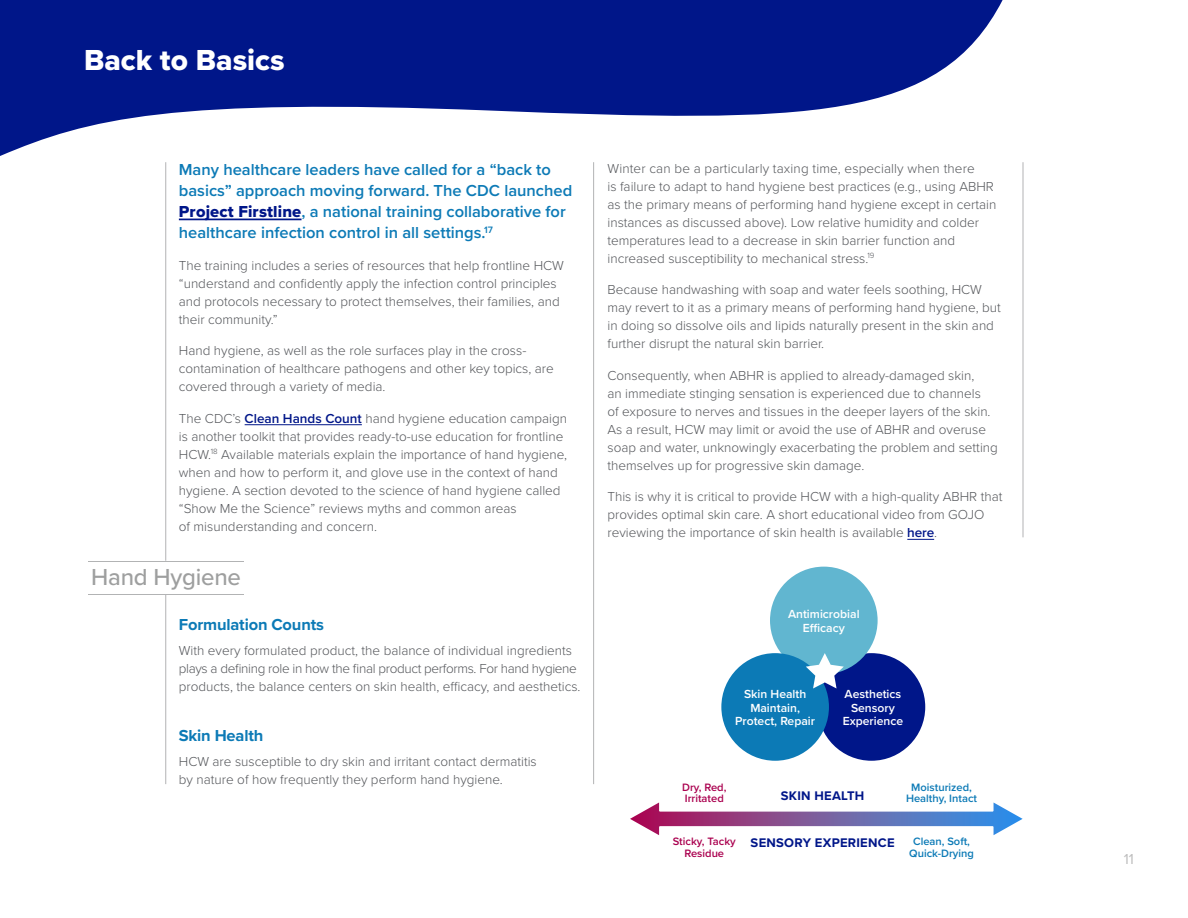
<style>
.page{position:relative;width:1188px;height:918px;background:#fff}
.page>*{position:absolute;margin:0;border:0;box-sizing:border-box;transform-origin:0 0}
.Chapter_Title{font:30px "Proxima Nova Extrabld";color:#fff}
.Section_Title{font:500 24px "Proxima Nova";letter-spacing:-.01em;color:#9e9f9f}
.t1{font:600 16.5px/21px "Proxima Nova";color:#0c7ab6}
.Paragraph_Subhead{font:700 16.5px "Proxima Nova";letter-spacing:-.01em;color:#0c7ab6}
.Page_Number{font:15px "Proxima Nova";color:#bebebe}
.t2{font:300 13.5px/18px "Proxima Nova";color:#54565a}
.Disclaimer{font:700 12.9px "Proxima Nova";letter-spacing:.02em;color:#001689}
.Disclaimer-2{font:600 12.15px/13.5px "Proxima Nova";color:#fff;text-align:center}
.Disclaimer-3{font:600 11.1px/11.1px "Proxima Nova";color:#0c7ab6;text-align:center}
.Disclaimer-4{font:600 11.1px/11.1px "Proxima Nova";color:#aa004f}
.s1{font-family:"Proxima Nova Extrabld";font-weight:400;color:#001689}
.s2{font-weight:600;color:#001689}
</style>
<div class="page">
<svg style="left:0;top:0;width:1003px;height:156px;fill:#001689"></svg>
<hr style="left:179px;top:219px;width:123px;height:1px;background:#001689">
<hr style="left:245px;top:424px;width:117px;height:1px;background:#001689">
<hr style="left:593px;top:162px;width:1px;height:622px;background:#b2b3b4">
<hr style="left:1023px;top:162px;width:1px;height:375px;background:#b2b3b4">
<hr style="left:165px;top:162px;width:1px;height:399px;background:#b2b3b4">
<svg style="left:630px;top:802px;width:393px;height:33px"></svg>
<hr style="left:89px;top:561px;width:155px;height:1px;background:#b2b3b4">
<hr style="left:89px;top:594px;width:155px;height:1px;background:#b2b3b4">
<hr style="left:165px;top:595px;width:1px;height:189px;background:#b2b3b4">
<svg style="left:907px;top:539px;width:27px;height:1px"></svg>
<div style="left:818px;top:653px;width:107px;height:108px;background:#001689;border-radius:50%"></div>
<div style="left:770px;top:567px;width:108px;height:107px;background:#61b6d0;border-radius:50%"></div>
<div style="left:721px;top:653px;width:108px;height:108px;background:#0c7ab6;border-radius:50%"></div>
<svg style="left:806px;top:653px;width:38px;height:35px"></svg>
<p class="Chapter_Title" style="left:84px;top:38px;width:202px">Back to Basics</p>
<p class="t1" style="left:179px;top:159px;width:395px">Many healthcare leaders have called for a “back to basics” approach moving forward. The CDC launched <span class="s1">Project Firstline</span>, a national training collaborative for healthcare infection control in all settings.<sup>17</sup></p>
<p class="t2" style="left:179px;top:256px;width:387px">The training includes a series of resources that help frontline HCW “understand and confidently apply the infection control principles and protocols necessary to protect themselves, their families, and their community.”</p>
<p class="t2" style="left:179px;top:341px;width:377px">Hand hygiene, as well as the role surfaces play in the cross&shy;contamination of healthcare pathogens and other key topics, are covered through a variety of media.</p>
<p class="t2" style="left:179px;top:409px;width:390px">The CDC’s <span class="s2">Clean Hands Count</span> hand hygiene education campaign is another toolkit that provides ready-to-use education for frontline HCW.<sup>18</sup> Available materials explain the importance of hand hygiene, when and how to perform it, and glove use in the context of hand hygiene. A section devoted to the science of hand hygiene called “Show Me the Science” reviews myths and common areas<br>of misunderstanding and concern.</p>
<p class="Section_Title" style="left:91px;top:559px;width:151px">Hand Hygiene</p>
<p class="Paragraph_Subhead" style="left:179px;top:613px;width:147px">Formulation Counts</p>
<p class="t2" style="left:179px;top:641px;width:403px">With every formulated product, the balance of individual ingredients plays a defining role in how the final product performs. For hand hygiene products, the balance centers on skin health, efficacy, and aesthetics.</p>
<p class="Paragraph_Subhead" style="left:179px;top:724px;width:86px">Skin Health</p>
<p class="t2" style="left:179px;top:752px;width:359px">HCW are susceptible to dry skin and irritant contact dermatitis by nature of how frequently they perform hand hygiene.</p>
<p class="t2" style="left:608px;top:159px;width:391px">Winter can be a particularly taxing time, especially when there<br>is failure to adapt to hand hygiene best practices (e.g., using ABHR as the primary means of performing hand hygiene except in certain instances as discussed above). Low relative humidity and colder temperatures lead to a decrease in skin barrier function and increased susceptibility to mechanical stress.<sup>19</sup></p>
<p class="t2" style="left:608px;top:280px;width:395px">Because handwashing with soap and water feels soothing, HCW may revert to it as a primary means of performing hand hygiene, but in doing so dissolve oils and lipids naturally present in the skin and further disrupt the natural skin barrier.</p>
<p class="t2" style="left:608px;top:366px;width:392px">Consequently, when ABHR is applied to already-damaged skin,<br>an immediate stinging sensation is experienced due to channels<br>of exposure to nerves and tissues in the deeper layers of the skin.<br>As a result, HCW may limit or avoid the use of ABHR and overuse soap and water, unknowingly exacerbating the problem and setting themselves up for progressive skin damage.</p>
<p class="t2" style="left:608px;top:487px;width:396px">This is why it is critical to provide HCW with a high-quality ABHR that provides optimal skin care. A short educational video from GOJO reviewing the importance of skin health is available <span class="s2">here</span>.</p>
<p class="Disclaimer-2" style="left:788px;top:607px;width:73px">Antimicrobial<br>Efficacy</p>
<p class="Disclaimer-2" style="left:735px;top:687px;width:81px">Skin Health<br>Maintain,<br>Protect, Repair</p>
<p class="Disclaimer-2" style="left:843px;top:687px;width:62px">Aesthetics<br>Sensory<br>Experience</p>
<p class="Disclaimer-4" style="left:682px;top:782px;width:46px">Dry, Red,<br>Irritated</p>
<p class="Disclaimer-4" style="left:673px;top:836px;width:64px;text-align:center">Sticky, Tacky<br>Residue</p>
<p class="Disclaimer" style="left:781px;top:786px;width:85px">SKIN HEALTH</p>
<p class="Disclaimer" style="left:751px;top:833px;width:145px">SENSORY EXPERIENCE</p>
<p class="Disclaimer-3" style="left:906px;top:782px;width:73px">Moisturized,<br>Healthy, Intact</p>
<p class="Disclaimer-3" style="left:909px;top:836px;width:66px">Clean, Soft,<br>Quick-Drying</p>
<p class="Page_Number" style="left:1124px;top:848px;width:12px">11</p>
</div>
